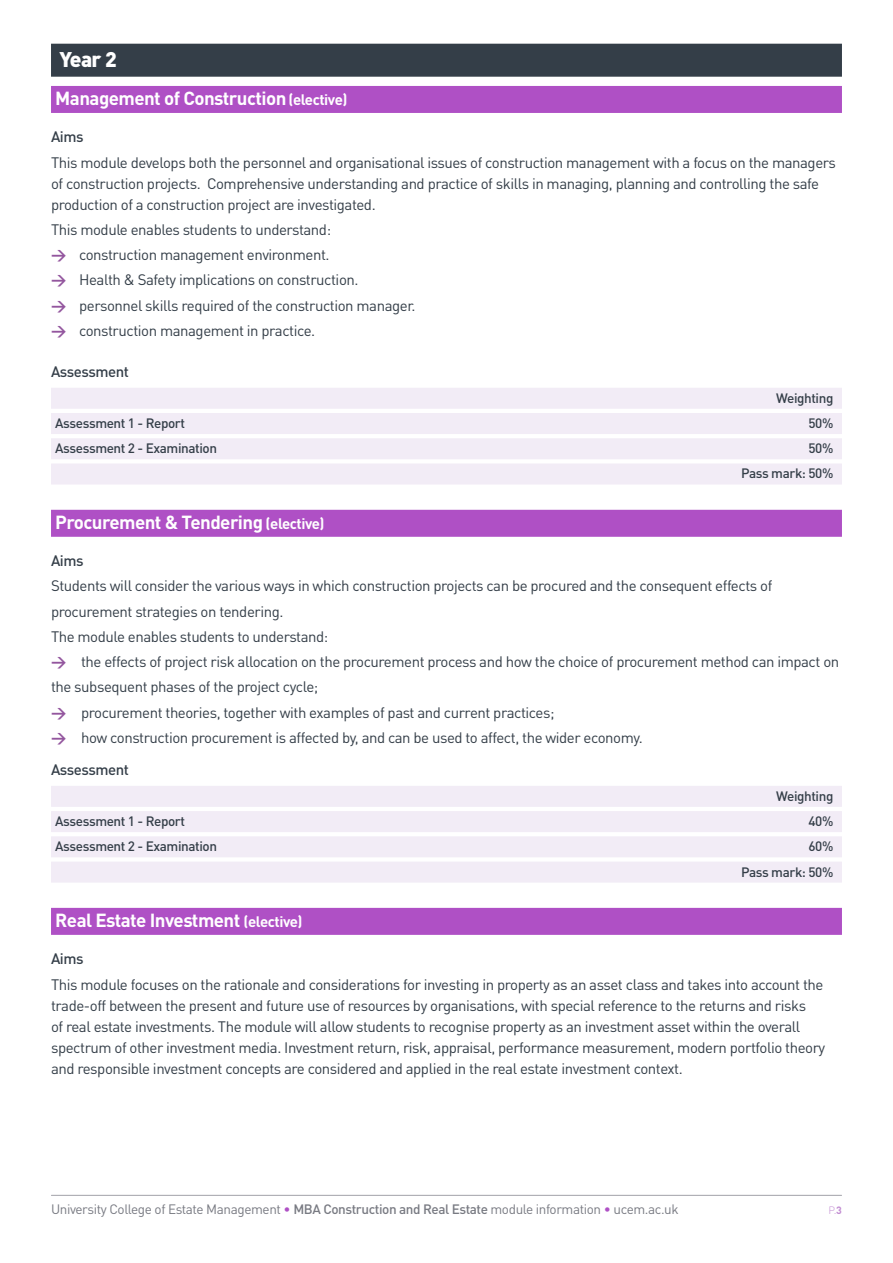
<style>
.page{position:relative;width:893px;height:1263px;background:#fff}
.page>*{position:absolute;margin:0;border:0;box-sizing:border-box;transform-origin:0 0}
.t1{font:900 21px "DINOT";color:#fff}
.t2{font:700 18.75px "DINOT";letter-spacing:-.03em;color:#fff}
.t3{font:15px/21px "DINOT";letter-spacing:-.03em;color:#343e48}
.t4{font:500 15px "DINOT";letter-spacing:-.03em;color:#343e48}
.t5{font:500 13.5px/25.2px "DINOT";letter-spacing:-.03em;color:#343e48;text-align:right}
.t6{font:13.5px "DINOT";letter-spacing:-.03em;color:#787a82}
.t7{font:300 10.5px "DINOT";color:#c28dd2}
.s1{font-size:15px}
.s2{font-weight:700;color:#93569e}
.s3{font-weight:500}
.s4{color:#af50c5}
.s5{font-weight:700}
</style>
<div class="page">
<hr style="left:51px;top:1195px;width:791px;height:1px;background:#a1a1a8">
<div style="left:51px;top:44px;width:791px;height:33px;background:#343e48"></div>
<div style="left:51px;top:86px;width:791px;height:27px;background:#af50c5"></div>
<div style="left:51px;top:388px;width:791px;height:21px;background:#f2ecf6"></div>
<div style="left:51px;top:413px;width:791px;height:21px;background:#f2ecf6"></div>
<div style="left:51px;top:438px;width:791px;height:21px;background:#f2ecf6"></div>
<div style="left:51px;top:463px;width:791px;height:21px;background:#f2ecf6"></div>
<div style="left:51px;top:510px;width:791px;height:27px;background:#af50c5"></div>
<div style="left:51px;top:786px;width:791px;height:21px;background:#f2ecf6"></div>
<div style="left:51px;top:811px;width:791px;height:21px;background:#f2ecf6"></div>
<div style="left:51px;top:836px;width:791px;height:21px;background:#f2ecf6"></div>
<div style="left:51px;top:862px;width:791px;height:21px;background:#f2ecf6"></div>
<div style="left:51px;top:908px;width:791px;height:27px;background:#af50c5"></div>
<h1 class="t1" style="left:60px;top:45px;width:59px">Year 2</h1>
<p class="t2" style="left:55px;top:86px;width:294px">Management of Construction <span class="s1">(elective)</span></p>
<p class="t4" style="left:51px;top:127px;width:34px">Aims</p>
<p class="t3" style="left:51px;top:151px;width:786px">This module develops both the personnel and organisational issues of construction management with a focus on the managers of construction projects. Comprehensive understanding and practice of skills in managing, planning and controlling the safe production of a construction project are investigated.</p>
<p class="t3" style="left:51px;top:218px;width:282px">This module enables students to understand:</p>
<p class="t3" style="left:51px;top:244px;width:280px"><span class="s2">→</span> construction management environment.</p>
<p class="t3" style="left:51px;top:269px;width:309px"><span class="s2">→</span> Health &amp; Safety implications on construction.</p>
<p class="t3" style="left:51px;top:294px;width:366px"><span class="s2">→</span> personnel skills required of the construction manager.</p>
<p class="t3" style="left:51px;top:319px;width:266px"><span class="s2">→</span> construction management in practice.</p>
<p class="t4" style="left:51px;top:362px;width:80px">Assessment</p>
<p class="t5" style="left:776px;top:385px;width:59px">Weighting</p>
<p class="t5" style="left:55px;top:410px;width:131px">Assessment 1 - Report</p>
<p class="t5" style="left:808px;top:410px;width:26px">50%</p>
<p class="t5" style="left:55px;top:435px;width:163px">Assessment 2 - Examination</p>
<p class="t5" style="left:741px;top:435px;width:94px">50%<br>Pass mark: 50%</p>
<p class="t2" style="left:55px;top:509px;width:271px">Procurement &amp; Tendering <span class="s1">(elective)</span></p>
<p class="t4" style="left:51px;top:550px;width:34px">Aims</p>
<p class="t3" style="left:51px;top:573px;width:723px;line-height:25.2px">Students will consider the various ways in which construction projects can be procured and the consequent effects of procurement strategies on tendering.<br>The module enables students to understand:</p>
<p class="t3" style="left:51px;top:648px;width:790px;line-height:25.2px"><span class="s2">→</span> the effects of project risk allocation on the procurement process and how the choice of procurement method can impact on the subsequent phases of the project cycle;</p>
<p class="t3" style="left:51px;top:701px;width:505px"><span class="s2">→</span> procurement theories, together with examples of past and current practices;</p>
<p class="t3" style="left:51px;top:721px;width:593px;line-height:32.5px"><span class="s2">→</span> how construction procurement is affected by, and can be used to affect, the wider economy.<br><span class="s3">Assessment</span></p>
<p class="t5" style="left:776px;top:783px;width:59px">Weighting</p>
<p class="t5" style="left:55px;top:808px;width:131px">Assessment 1 - Report</p>
<p class="t5" style="left:808px;top:808px;width:26px">40%</p>
<p class="t5" style="left:55px;top:833px;width:163px">Assessment 2 - Examination</p>
<p class="t5" style="left:741px;top:833px;width:94px">60%<br>Pass mark: 50%</p>
<p class="t2" style="left:55px;top:907px;width:249px">Real Estate Investment <span class="s1">(elective)</span></p>
<p class="t4" style="left:51px;top:949px;width:34px">Aims</p>
<p class="t3" style="left:51px;top:973px;width:776px">This module focuses on the rationale and considerations for investing in property as an asset class and takes into account the trade-off between the present and future use of resources by organisations, with special reference to the returns and risks<br>of real estate investments. The module will allow students to recognise property as an investment asset within the overall spectrum of other investment media. Investment return, risk, appraisal, performance measurement, modern portfolio theory and responsible investment concepts are considered and applied in the real estate investment context.</p>
<p class="t6" style="left:51px;top:1200px;width:629px">University College of Estate Management <span class="s4">•</span> <span class="s3">MBA Construction and Real Estate</span> module information <span class="s4">•</span> ucem.ac.uk</p>
<p class="t7" style="left:829px;top:1203px;width:15px">P.<span class="s5">3</span></p>
</div>
